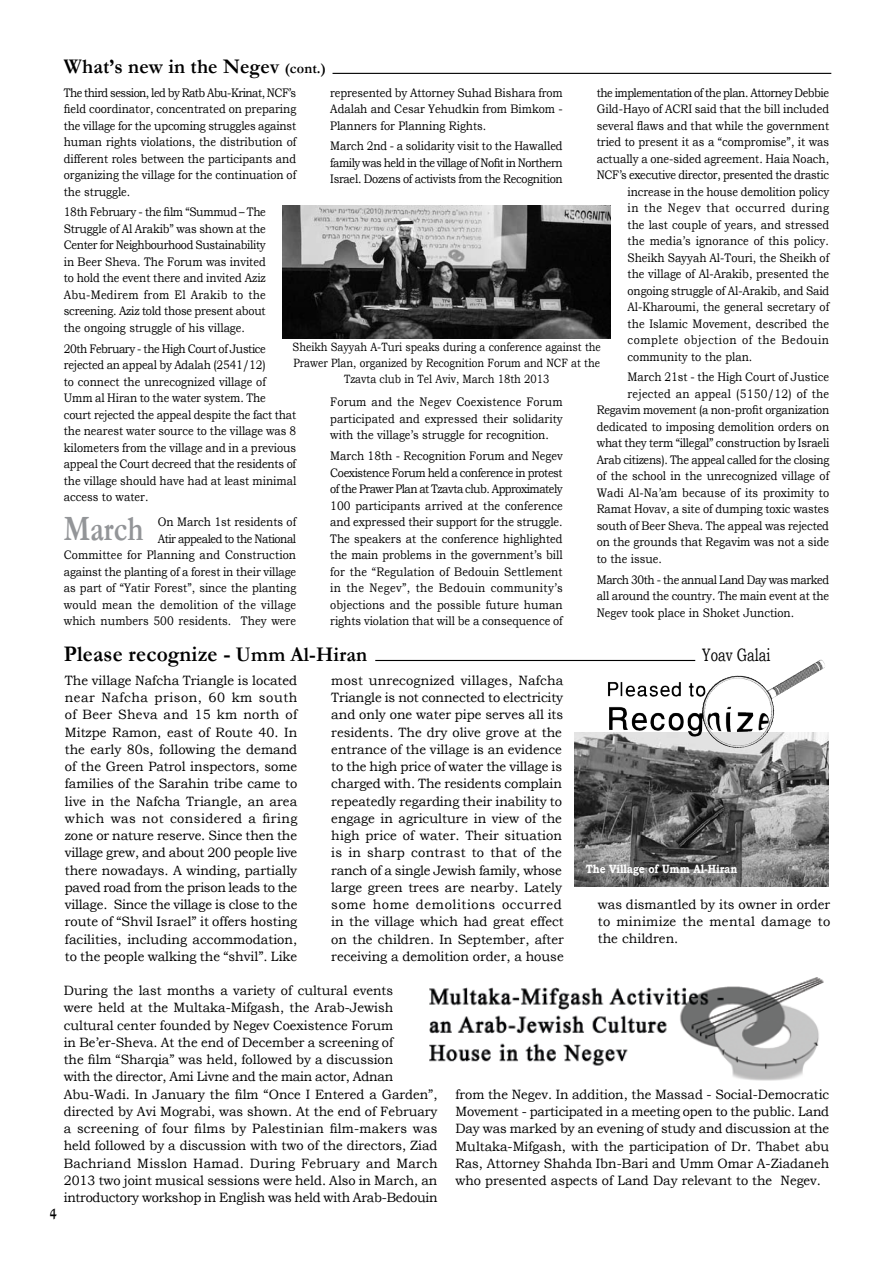
<style>
.page{position:relative;width:893px;height:1263px;background:#fff}
.page>*{position:absolute;margin:0;border:0;box-sizing:border-box;transform-origin:0 0}
.t1{font:700 36px "Garamond";color:#939598;scale:.8 1}
.t2{font:700 22.5px "Garamond";letter-spacing:.01em;color:#000;scale:.95 1}
.t3{font:700 21px "Garamond";letter-spacing:.01em;color:#000;scale:.95 1}
.t4{font:18px "Bookman Old Style";color:#000;scale:.73 1}
.t5{font:18px "David";color:#000;scale:.9 1}
.t6{font:13.5px/17.2px "Bookman Old Style";color:#000;text-align:justify;scale:.96 1}
.t7{font:13.5px/17.2px "Bookman Old Style";color:#000;scale:.95 1}
.t8{font:12.3px/16.5px "Bookman Old Style";color:#000;text-align:justify;scale:.88 1}
.t9{font:12.3px "Bookman Old Style";letter-spacing:-.025em;color:#000;scale:.88 1}
.t10{font:12.3px "Bookman Old Style";letter-spacing:.045em;color:#000;scale:.88 1}
.t11{font:12.3px "Bookman Old Style";letter-spacing:-.02em;color:#000;scale:.88 1}
.t12{font:12.3px "Bookman Old Style";letter-spacing:-.04em;color:#000;scale:.88 1}
.t13{font:12.3px "Bookman Old Style";letter-spacing:.02em;color:#000;scale:.88 1}
.t14{font:12px/15.8px "Bookman Old Style";color:#000;text-align:center;scale:.85 1}
.t15{font:700 12px "Bookman Old Style";color:#fff;scale:.85 1}
.s1{font-size:15px}
.s2{font-size:21px}
</style>
<div class="page">
<img style="left:575px;top:732px;width:253px;height:154px">
<hr style="left:375px;top:660px;width:320px;height:1px;background:#000">
<img style="left:429px;top:977px;width:395px;height:104px">
<img style="left:741px;top:659px;width:80px;height:32px">
<hr style="left:333px;top:73px;width:498px;height:1px;background:#000">
<img style="left:283px;top:205px;width:328px;height:134px">
<h3 class="t3" style="left:64px;top:52px;width:277px">What’s new in the Negev <span class="s1">(cont.)</span></h3>
<p class="t8" style="left:64px;top:84px;width:266px">The third session, led by Ratb Abu-Krinat, NCF’s field coordinator, concentrated on preparing the village for the upcoming struggles against human rights violations, the distribution of different roles between the participants and organizing the village for the continuation of the struggle.</p>
<p class="t8" style="left:64px;top:204px;width:231px">18th February - the film “Summud – The Struggle of Al Arakib” was shown at the Center for Neighbourhood Sustainability in Beer Sheva. The Forum was invited to hold the event there and invited Aziz Abu-Medirem from El Arakib to the screening. Aziz told those present about the ongoing struggle of his village.</p>
<p class="t8" style="left:64px;top:340px;width:266px;text-align:left">20th February - the High Court of Justice rejected an appeal by Adalah (2541/12)<br>to connect the unrecognized village of Umm al Hiran to the water system. The court rejected the appeal despite the fact that the nearest water source to the village was 8 kilometers from the village and in a previous appeal the Court decreed that the residents of the village should have had at least minimal access to water.</p>
<p class="t8" style="left:64px;top:514px;width:266px;text-align:right">On March 1st residents of<br>Atir appealed to the National<br>Committee for Planning and Construction against the planting of a forest in their village as part of “Yatir Forest”, since the planting would mean the demolition of the village which numbers 500 residents. They were</p>
<p class="t12" style="left:597px;top:84px;width:265px">the implementation of the plan. Attorney Debbie</p>
<p class="t8" style="left:597px;top:101px;width:266px">Gild-Hayo of ACRI said that the bill included</p>
<p class="t8" style="left:597px;top:117px;width:266px">several flaws and that while the government</p>
<p class="t8" style="left:597px;top:134px;width:266px">tried to present it as a “compromise”, it was</p>
<p class="t8" style="left:597px;top:150px;width:266px">actually a one-sided agreement. Haia Noach,</p>
<p class="t9" style="left:597px;top:167px;width:265px">NCF’s executive director, presented the drastic</p>
<p class="t8" style="left:628px;top:183px;width:231px">increase in the house demolition policy</p>
<p class="t10" style="left:628px;top:200px;width:231px">in the Negev that occurred during</p>
<p class="t8" style="left:628px;top:216px;width:231px">the last couple of years, and stressed</p>
<p class="t8" style="left:628px;top:233px;width:230px">the media’s ignorance of this policy.</p>
<p class="t8" style="left:628px;top:249px;width:231px">Sheikh Sayyah Al-Touri, the Sheikh of</p>
<p class="t8" style="left:628px;top:266px;width:231px">the village of Al-Arakib, presented the</p>
<p class="t8" style="left:628px;top:282px;width:231px">ongoing struggle of Al-Arakib, and Said</p>
<p class="t8" style="left:628px;top:299px;width:231px">Al-Kharoumi, the general secretary of</p>
<p class="t8" style="left:628px;top:315px;width:231px">the Islamic Movement, described the</p>
<p class="t10" style="left:628px;top:332px;width:231px">complete objection of the Bedouin</p>
<p class="t8" style="left:628px;top:348px;width:143px">community to the plan.</p>
<p class="t8" style="left:628px;top:369px;width:231px">March 21st - the High Court of Justice</p>
<p class="t13" style="left:628px;top:386px;width:231px">rejected an appeal (5150/12) of the</p>
<p class="t8" style="left:597px;top:402px;width:266px">Regavim movement (a non-profit organization</p>
<p class="t8" style="left:597px;top:418px;width:266px">dedicated to imposing demolition orders on</p>
<p class="t11" style="left:597px;top:435px;width:266px">what they term “illegal” construction by Israeli</p>
<p class="t9" style="left:597px;top:452px;width:266px">Arab citizens). The appeal called for the closing</p>
<p class="t8" style="left:597px;top:468px;width:266px">of the school in the unrecognized village of</p>
<p class="t8" style="left:597px;top:484px;width:266px">Wadi Al-Na’am because of its proximity to</p>
<p class="t8" style="left:597px;top:501px;width:266px">Ramat Hovav, a site of dumping toxic wastes</p>
<p class="t8" style="left:597px;top:517px;width:265px">south of Beer Sheva. The appeal was rejected</p>
<p class="t8" style="left:597px;top:534px;width:266px">on the grounds that Regavim was not a side</p>
<p class="t8" style="left:597px;top:550px;width:76px">to the issue.</p>
<p class="t8" style="left:597px;top:571px;width:266px">March 30th - the annual Land Day was marked all around the country. The main event at the Negev took place in Shoket Junction.</p>
<p class="t8" style="left:330px;top:84px;width:266px">represented by Attorney Suhad Bishara from Adalah and Cesar Yehudkin from Bimkom - Planners for Planning Rights.</p>
<p class="t8" style="left:330px;top:138px;width:266px">March 2nd - a solidarity visit to the Hawalled family was held in the village of Nofit in Northern Israel. Dozens of activists from the Recognition</p>
<p class="t14" style="left:293px;top:339px;width:364px">Sheikh Sayyah A-Turi speaks during a conference against the<br>Prawer Plan, organized by Recognition Forum and NCF at the<br>Tzavta club in Tel Aviv, March 18th 2013</p>
<p class="t8" style="left:330px;top:394px;width:266px">Forum and the Negev Coexistence Forum participated and expressed their solidarity with the village’s struggle for recognition.</p>
<p class="t8" style="left:330px;top:448px;width:266px">March 18th - Recognition Forum and Negev Coexistence Forum held a conference in protest of the Prawer Plan at Tzavta club. Approximately 100 participants arrived at the conference and expressed their support for the struggle.<br>The speakers at the conference highlighted the main problems in the government’s bill for the “Regulation of Bedouin Settlement in the Negev”, the Bedouin community’s objections and the possible future human rights violation that will be a consequence of</p>
<h1 class="t1" style="left:64px;top:504px;width:101px">March</h1>
<h2 class="t2" style="left:64px;top:638px;width:321px">Please recognize - <span class="s2">Umm Al-Hiran</span></h2>
<h3 class="t4" style="left:702px;top:643px;width:95px">Yoav Galai</h3>
<p class="t6" style="left:65px;top:671px;width:244px">The village Nafcha Triangle is located near Nafcha prison, 60 km south of Beer Sheva and 15 km north of Mitzpe Ramon, east of Route 40. In the early 80s, following the demand of the Green Patrol inspectors, some families of the Sarahin tribe came to live in the Nafcha Triangle, an area which was not considered a firing zone or nature reserve. Since then the village grew, and about 200 people live there nowadays. A winding, partially paved road from the prison leads to the village. Since the village is close to the route of “Shvil Israel” it offers hosting facilities, including accommodation, to the people walking the “shvil”. Like</p>
<p class="t6" style="left:331px;top:672px;width:244px;text-align:left">most unrecognized villages, Nafcha Triangle is not connected to electricity and only one water pipe serves all its residents. The dry olive grove at the entrance of the village is an evidence to the high price of water the village is charged with. The residents complain repeatedly regarding their inability to engage in agriculture in view of the high price of water. Their situation is in sharp contrast to that of the ranch of a single Jewish family, whose large green trees are nearby. Lately some home demolitions occurred in the village which had great effect on the children. In September, after receiving a demolition order, a house</p>
<p class="t15" style="left:586px;top:860px;width:180px">The Village of Umm Al-Hiran</p>
<p class="t6" style="left:598px;top:896px;width:244px">was dismantled by its owner in order to minimize the mental damage to the children.</p>
<p class="t7" style="left:64px;top:982px;width:395px">During the last months a variety of cultural events<br>were held at the Multaka-Mifgash, the Arab-Jewish cultural center founded by Negev Coexistence Forum<br>in Be’er-Sheva. At the end of December a screening of<br>the film “Sharqia” was held, followed by a discussion<br>with the director, Ami Livne and the main actor, Adnan Abu-Wadi. In January the film “Once I Entered a Garden”, directed by Avi Mograbi, was shown. At the end of February a screening of four films by Palestinian film-makers was held followed by a discussion with two of the directors, Ziad Bachriand Misslon Hamad. During February and March 2013 two joint musical sessions were held. Also in March, an introductory workshop in English was held with Arab-Bedouin</p>
<h3 class="t5" style="left:50px;top:1205px;width:9px">4</h3>
<p class="t7" style="left:455px;top:1085px;width:395px;text-align:justify">from the Negev. In addition, the Massad - Social-Democratic Movement - participated in a meeting open to the public. Land Day was marked by an evening of study and discussion at the Multaka-Mifgash, with the participation of Dr. Thabet abu Ras, Attorney Shahda Ibn-Bari and Umm Omar A-Ziadaneh who presented aspects of Land Day relevant to the Negev.</p>
</div>
